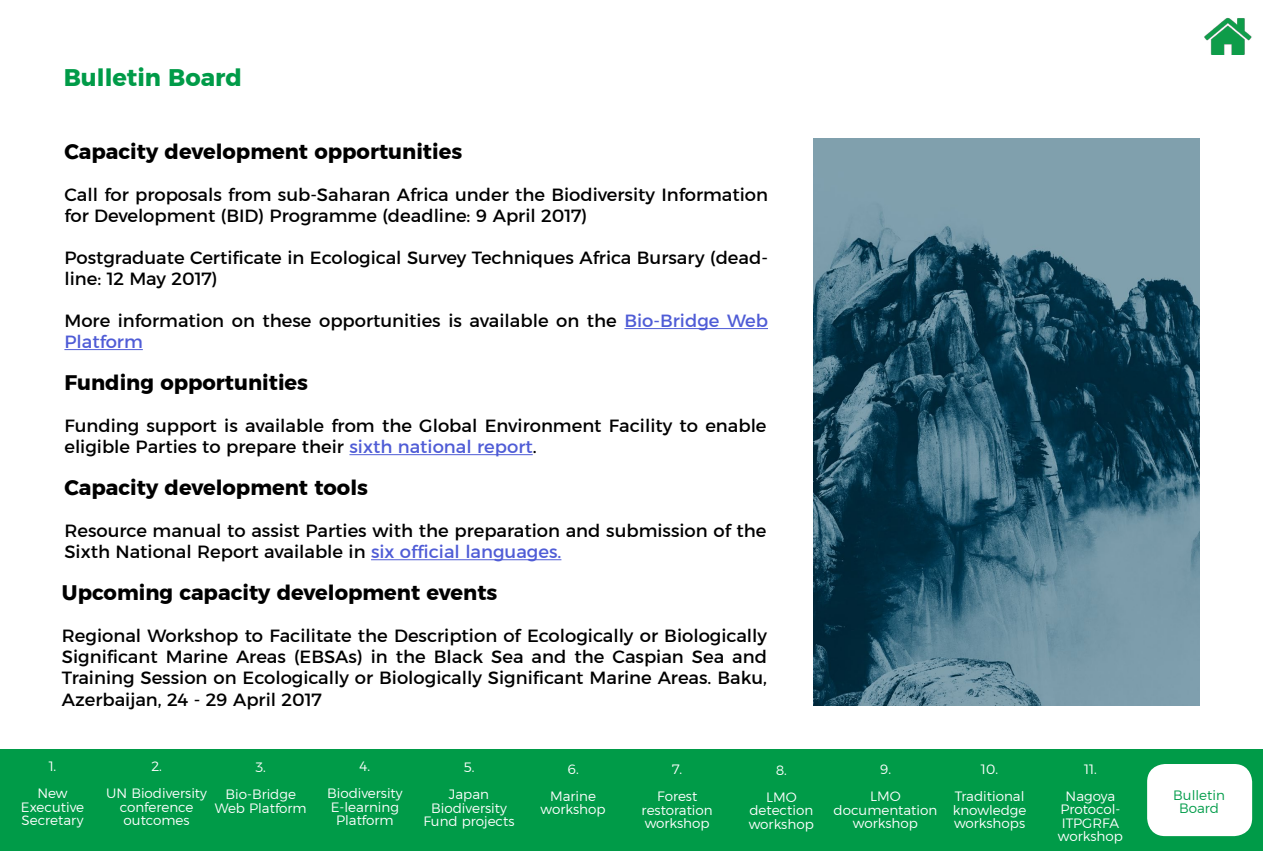
<style>
.page{position:relative;width:1263px;height:851px;background:#fff}
.page>*{position:absolute;margin:0;border:0;box-sizing:border-box;transform-origin:0 0}
.t1{font:700 24px "Montserrat";color:#009b48}
.t2{font:700 21px "Montserrat";color:#000}
.t3{font:18px/21px "Montserrat";color:#000}
.t4{font:300 13.5px/27px "Montserrat";color:#fff;text-align:center}
.t5{font:300 13.5px/13.5px "Montserrat";color:#019c49;text-align:center}
.s1{color:#4f5cd6}
</style>
<div class="page">
<hr style="left:624px;top:328px;width:144px;height:1px;background:#4f5cd6">
<hr style="left:64px;top:349px;width:79px;height:1px;background:#4f5cd6">
<hr style="left:349px;top:454px;width:184px;height:1px;background:#4f5cd6">
<hr style="left:371px;top:559px;width:190px;height:1px;background:#4f5cd6">
<img style="left:813px;top:138px;width:386px;height:567px">
<img style="left:1204px;top:17px;width:48px;height:37px">
<div style="left:0;top:748px;width:1263px;height:102px;background:#009b48"></div>
<div style="left:1147px;top:763px;width:105px;height:73px;background:#fff;border-radius:18px"></div>
<h1 class="t1" style="left:64px;top:58px;width:180px">Bulletin Board</h1>
<p class="t2" style="left:64px;top:135px;width:399px">Capacity development opportunities</p>
<p class="t3" style="left:64px;top:184px;width:705px">Call for proposals from sub-Saharan Africa under the Biodiversity Information for Development (BID) Programme (deadline: 9 April 2017)</p>
<p class="t3" style="left:64px;top:247px;width:705px">Postgraduate Certificate in Ecological Survey Techniques Africa Bursary (dead&shy;line: 12 May 2017)</p>
<p class="t3" style="left:64px;top:310px;width:705px">More information on these opportunities is available on the <span class="s1">Bio-Bridge Web<br>Platform</span></p>
<p class="t2" style="left:64px;top:366px;width:245px">Funding opportunities</p>
<p class="t3" style="left:64px;top:415px;width:704px">Funding support is available from the Global Environment Facility to enable eligible Parties to prepare their <span class="s1">sixth national report</span>.</p>
<p class="t2" style="left:64px;top:471px;width:305px">Capacity development tools</p>
<p class="t3" style="left:64px;top:520px;width:703px">Resource manual to assist Parties with the preparation and submission of the<br>Sixth National Report available in <span class="s1">six official languages.</span></p>
<p class="t2" style="left:62px;top:576px;width:437px">Upcoming capacity development events</p>
<p class="t3" style="left:62px;top:625px;width:707px;text-align:justify">Regional Workshop to Facilitate the Description of Ecologically or Biologically Significant Marine Areas (EBSAs) in the Black Sea and the Caspian Sea and Training Session on Ecologically or Biologically Significant Marine Areas. Baku, Azerbaijan, 24 - 29 April 2017</p>
<p class="t4" style="left:37px;top:752px;width:32px">1.<br>New</p>
<p class="t4" style="left:21px;top:799px;width:65px;line-height:13.5px;text-align:left">Executive<br>Secretary</p>
<p class="t4" style="left:106px;top:752px;width:102px">2.<br>UN Biodiversity</p>
<p class="t4" style="left:120px;top:800px;width:75px;line-height:13.5px;text-align:left">conference outcomes</p>
<p class="t4" style="left:225px;top:753px;width:72px">3.<br>Bio-Bridge</p>
<p class="t4" style="left:215px;top:794px;width:93px">Web Platform</p>
<p class="t4" style="left:327px;top:752px;width:77px">4.<br>Biodiversity</p>
<p class="t4" style="left:331px;top:800px;width:70px;line-height:13.5px">E-learning<br>Platform</p>
<p class="t4" style="left:449px;top:753px;width:42px">5.<br>Japan</p>
<p class="t4" style="left:423px;top:800px;width:93px;line-height:13.5px">Biodiversity<br>Fund projects</p>
<p class="t4" style="left:550px;top:755px;width:47px">6.<br>Marine</p>
<p class="t4" style="left:541px;top:795px;width:66px">workshop</p>
<p class="t4" style="left:657px;top:755px;width:42px">7.<br>Forest</p>
<p class="t4" style="left:642px;top:803px;width:73px;line-height:13.5px;text-align:left">restoration workshop</p>
<p class="t4" style="left:766px;top:756px;width:32px">8.<br>LMO</p>
<p class="t4" style="left:749px;top:803px;width:66px;line-height:13.5px;text-align:left">detection workshop</p>
<p class="t4" style="left:870px;top:755px;width:32px">9.<br>LMO</p>
<p class="t4" style="left:833px;top:803px;width:105px;line-height:13.5px">documentation workshop</p>
<p class="t4" style="left:955px;top:755px;width:71px">10.<br>Traditional</p>
<p class="t4" style="left:953px;top:803px;width:75px;line-height:13.5px;text-align:left">knowledge workshops</p>
<p class="t4" style="left:1066px;top:755px;width:51px">11.<br>Nagoya</p>
<p class="t4" style="left:1058px;top:802px;width:66px;line-height:13.5px;text-align:left">Protocol-<br>ITPGRFA workshop</p>
<p class="t5" style="left:1173px;top:788px;width:53px">Bulletin<br>Board</p>
</div>
